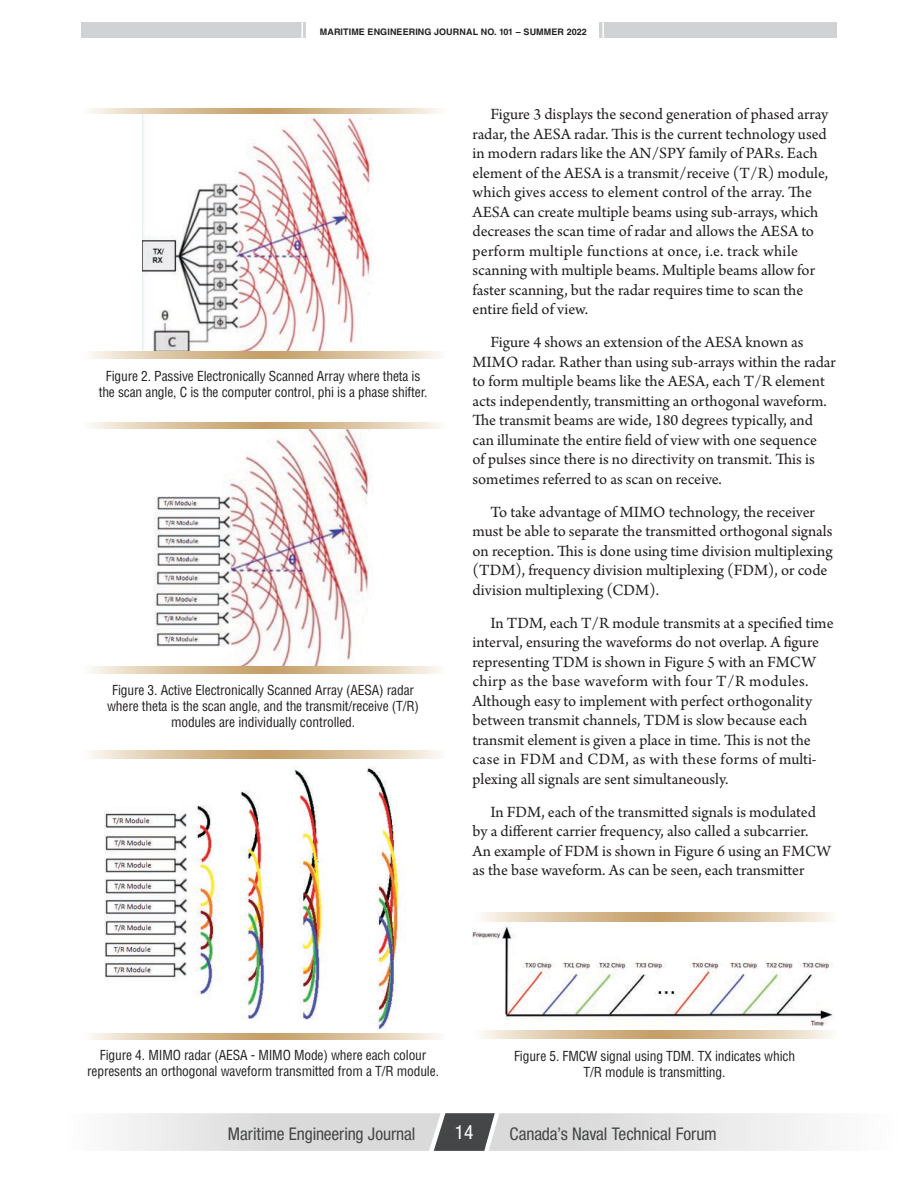
<style>
.page{position:relative;width:918px;height:1188px;background:#fff}
.page>*{position:absolute;margin:0;border:0;box-sizing:border-box;transform-origin:0 0}
.t1{font:condensed 19.5px "Helvetica Neue LT Std";color:#fff}
.t2{font:condensed 17.55px "Helvetica Neue LT Std";letter-spacing:-.005em;color:#454647}
.Body{font:16.5px/19.5px "Arno Pro";color:#231f20}
.Photo_Caption{font:condensed 13.5px/16.2px "Helvetica LT Std";letter-spacing:-.01em;color:#231f20;text-align:center}
.t3{font:700 9px "Helvetica LT Std";letter-spacing:.01em;color:#231f20}
</style>
<div class="page">
<div style="left:81px;top:23px;width:225px;height:15px;background:#d1d2d4"></div>
<div style="left:599px;top:23px;width:238px;height:15px;background:#d1d2d4"></div>
<svg style="left:302px;top:23px;width:1px;height:15px"></svg>
<hr style="left:602px;top:16px;width:2px;height:29px;background:#fff">
<svg style="left:119px;top:1113px;width:696px;height:38px;background:#d7d7d7"></svg>
<svg style="left:481px;top:913px;width:351px;height:125px;background:#dec8a8"></svg>
<img style="left:472px;top:922px;width:361px;height:107px">
<svg style="left:90px;top:108px;width:350px;height:251px;background:#dcc5a3"></svg>
<svg style="left:90px;top:423px;width:350px;height:250px;background:#dcc5a3"></svg>
<svg style="left:90px;top:750px;width:350px;height:290px;background:#dec8a8"></svg>
<div style="left:81px;top:114px;width:365px;height:237px;background:#fff"></div>
<img style="left:143px;top:114px;width:230px;height:237px">
<div style="left:81px;top:429px;width:365px;height:237px;background:#fff"></div>
<img style="left:154px;top:429px;width:219px;height:237px">
<div style="left:81px;top:759px;width:365px;height:273px;background:#fff"></div>
<img style="left:105px;top:766px;width:296px;height:264px">
<p class="t3" style="left:320px;top:26px;width:269px">MARITIME ENGINEERING JOURNAL NO. 101 – SUMMER 2022</p>
<p class="Photo_Caption" style="left:99px;top:368px;width:330px">Figure 2. Passive Electronically Scanned Array where theta is the scan angle, C is the computer control, phi is a phase shifter.</p>
<p class="Photo_Caption" style="left:107px;top:682px;width:314px">Figure 3. Active Electronically Scanned Array (AESA) radar where theta is the scan angle, and the transmit/receive (T/R) modules are individually controlled.</p>
<p class="Body" style="left:472px;top:105px;width:357px;text-indent:18px">Figure 3 displays the second generation of phased array radar, the AESA radar. This is the current technology used in modern radars like the AN/SPY family of PARs. Each element of the AESA is a transmit/receive (T/R) module, which gives access to element control of the array. The AESA can create multiple beams using sub-arrays, which decreases the scan time of radar and allows the AESA to perform multiple functions at once, i.e. track while scanning with multiple beams. Multiple beams allow for faster scanning, but the radar requires time to scan the entire field of view.</p>
<p class="Body" style="left:472px;top:333px;width:365px;text-indent:18px">Figure 4 shows an extension of the AESA known as MIMO radar. Rather than using sub-arrays within the radar to form multiple beams like the AESA, each T/R element acts independently, transmitting an orthogonal waveform.<br>The transmit beams are wide, 180 degrees typically, and can illuminate the entire field of view with one sequence<br>of pulses since there is no directivity on transmit. This is sometimes referred to as scan on receive.</p>
<p class="Body" style="left:472px;top:503px;width:362px;text-indent:18px">To take advantage of MIMO technology, the receiver must be able to separate the transmitted orthogonal signals on reception. This is done using time division multiplexing (TDM), frequency division multiplexing (FDM), or code division multiplexing (CDM).</p>
<p class="Body" style="left:472px;top:614px;width:363px;text-indent:18px">In TDM, each T/R module transmits at a specified time interval, ensuring the waveforms do not overlap. A figure representing TDM is shown in Figure 5 with an FMCW chirp as the base waveform with four T/R modules.<br>Although easy to implement with perfect orthogonality between transmit channels, TDM is slow because each transmit element is given a place in time. This is not the case in FDM and CDM, as with these forms of multi&shy;plexing all signals are sent simultaneously.</p>
<p class="Body" style="left:472px;top:803px;width:360px;text-indent:18px">In FDM, each of the transmitted signals is modulated by a different carrier frequency, also called a subcarrier.<br>An example of FDM is shown in Figure 6 using an FMCW as the base waveform. As can be seen, each transmitter</p>
<p class="Photo_Caption" style="left:87px;top:1047px;width:353px">Figure 4. MIMO radar (AESA - MIMO Mode) where each colour represents an orthogonal waveform transmitted from a T/R module.</p>
<p class="Photo_Caption" style="left:514px;top:1048px;width:283px">Figure 5. FMCW signal using TDM. TX indicates which<br>T/R module is transmitting.</p>
<p class="t2" style="left:228px;top:1124px;width:189px">Maritime Engineering Journal</p>
<p class="t1" style="left:455px;top:1121px;width:20px">14</p>
<p class="t2" style="left:510px;top:1123px;width:209px">Canada’s Naval Technical Forum</p>
</div>
